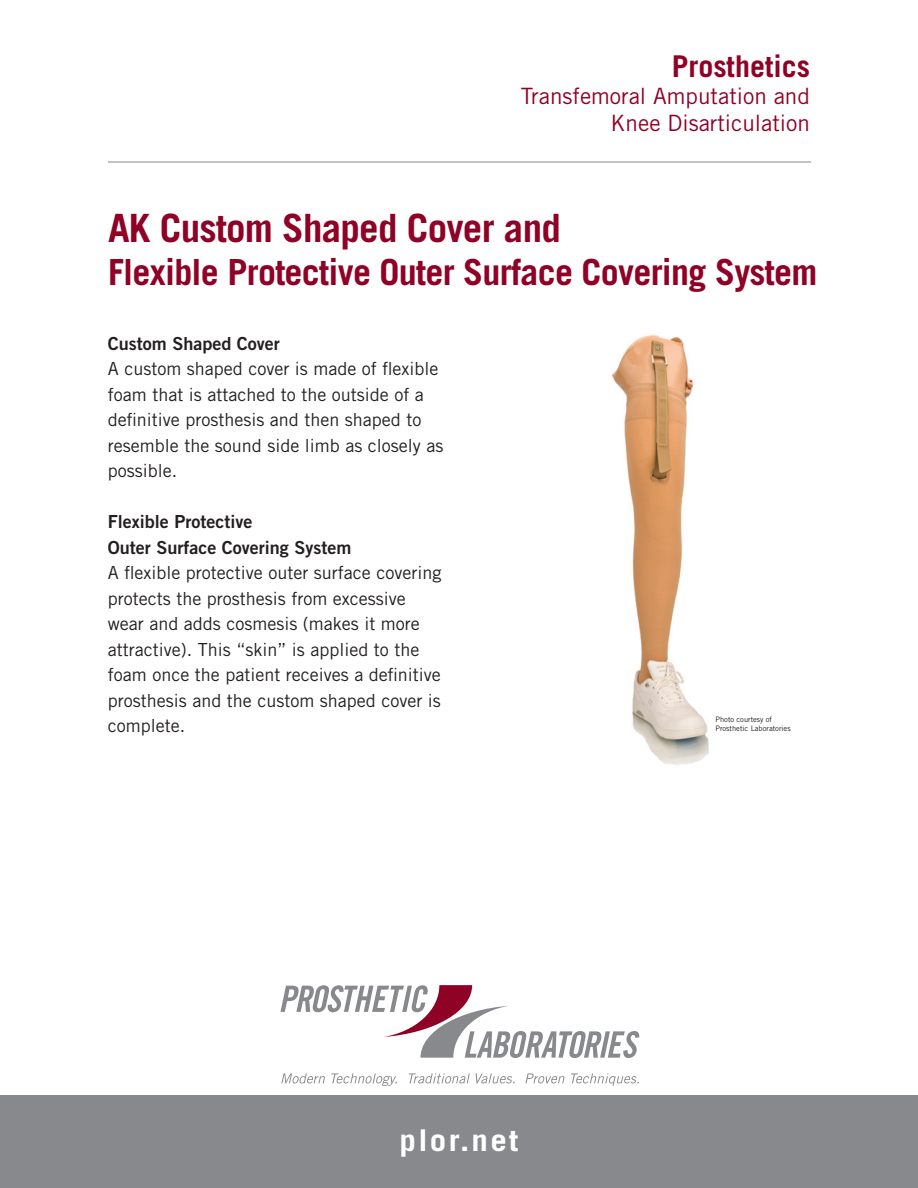
<style>
.page{position:relative;width:918px;height:1188px;background:#fff}
.page>*{position:absolute;margin:0;border:0;box-sizing:border-box;transform-origin:0 0}
.Product_Name{font:700 39px "Trade Gothic";letter-spacing:-.02em;color:#900126}
.Product_Name-2{font:700 36px "Trade Gothic";letter-spacing:-.02em;color:#900126}
.t1{font:700 30px "Trade Gothic";color:#900126}
.t2{font:700 30px "Trade Gothic";letter-spacing:.07em;color:#fff;scale:1.1 1}
.t3{font:22.5px/27px "Trade Gothic";color:#900126;text-align:right}
.Body_Copy{font:18px/25.5px "Trade Gothic";color:#231f20}
.Body_Copy-2{font:18px "Trade Gothic Bold Two";color:#231f20}
.Body_Copy-3{font:7.5px/9px "Trade Gothic";color:#231f20}
</style>
<div class="page">
<svg style="left:280px;top:985px;width:360px;height:73px"></svg>
<svg style="left:281px;top:1073px;width:44px;height:11px"></svg>
<svg style="left:331px;top:1073px;width:66px;height:13px"></svg>
<svg style="left:409px;top:1073px;width:61px;height:11px"></svg>
<svg style="left:476px;top:1073px;width:39px;height:11px"></svg>
<svg style="left:525px;top:1073px;width:40px;height:11px"></svg>
<svg style="left:571px;top:1073px;width:68px;height:13px"></svg>
<div style="left:0;top:1095px;width:918px;height:93px;background:#87898c"></div>
<hr style="left:108px;top:162px;width:703px;height:1px;background:#87898c">
<img style="left:611px;top:335px;width:98px;height:430px">
<p class="t1" style="left:672px;top:48px;width:140px">Prosthetics</p>
<p class="t3" style="left:521px;top:82px;width:291px">Transfemoral Amputation and<br>Knee Disarticulation</p>
<p class="Product_Name" style="left:108px;top:204px;width:454px">AK Custom Shaped Cover and</p>
<p class="Product_Name-2" style="left:108px;top:250px;width:711px">Flexible Protective Outer Surface Covering System</p>
<p class="Body_Copy-2" style="left:108px;top:332px;width:173px">Custom Shaped Cover</p>
<p class="Body_Copy" style="left:108px;top:356px;width:337px">A custom shaped cover is made of flexible foam that is attached to the outside of a definitive prosthesis and then shaped to resemble the sound side limb as closely as possible.</p>
<p class="Body_Copy-2" style="left:108px;top:511px;width:146px">Flexible Protective</p>
<p class="Body_Copy-2" style="left:108px;top:536px;width:245px">Outer Surface Covering System</p>
<p class="Body_Copy" style="left:108px;top:560px;width:335px">A flexible protective outer surface covering protects the prosthesis from excessive wear and adds cosmesis (makes it more attractive). This “skin” is applied to the foam once the patient receives a definitive prosthesis and the custom shaped cover is complete.</p>
<p class="t2" style="left:400px;top:1121px;width:110px">plor.net</p>
<p class="Body_Copy-3" style="left:716px;top:715px;width:77px">Photo courtesy of<br>Prosthetic Laboratories</p>
</div>
